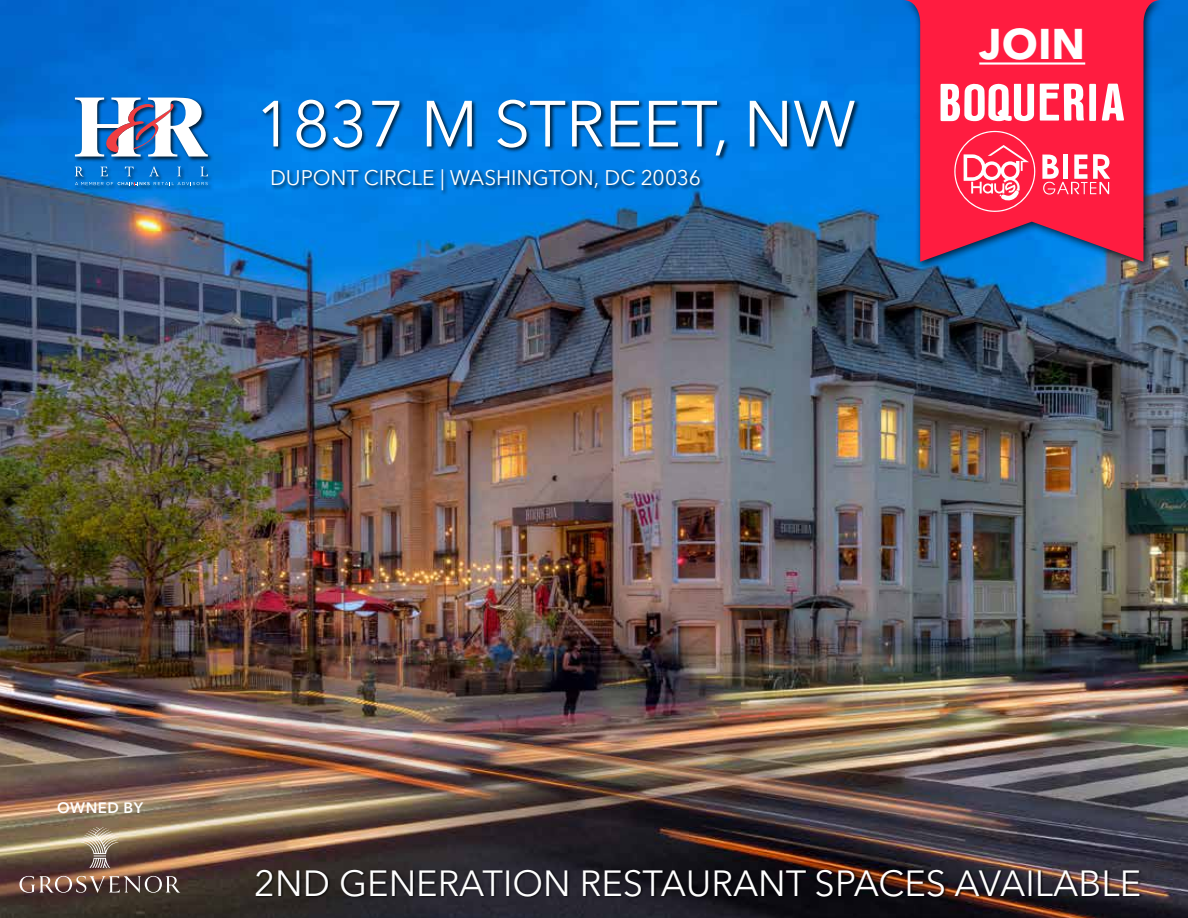
<style>
.page{position:relative;width:1188px;height:918px;background:#fff}
.page>*{position:absolute;margin:0;border:0;box-sizing:border-box;transform-origin:0 0}
.t1{font:64.5px "Avenir Next LT Pro";color:#fff}
.t2{font:700 42.6px "Avenir Next LT Pro";color:#fff}
.t3{font:36.15px "Avenir Next LT Pro";color:#fff}
.t4{font:21px "Avenir Next LT Pro";color:#fff}
.t5{font:600 15px "Avenir Next LT Pro";letter-spacing:.03em;color:#fff}
</style>
<div class="page">
<img style="left:0;top:0;width:1188px;height:918px">
<div style="left:271px;top:168px;width:434px;height:28px;background:#000;opacity:.75"></div>
<div style="left:262px;top:98px;width:599px;height:63px;background:#000;opacity:.75"></div>
<div style="left:256px;top:869px;width:887px;height:30px;background:#000;opacity:.75"></div>
<div style="left:74px;top:96px;width:139px;height:95px;background:#000;opacity:.75"></div>
<svg style="left:75px;top:182px;width:133px;height:4px"></svg>
<svg style="left:75px;top:167px;width:9px;height:9px"></svg>
<svg style="left:101px;top:167px;width:7px;height:9px"></svg>
<svg style="left:125px;top:167px;width:9px;height:9px"></svg>
<svg style="left:149px;top:166px;width:10px;height:10px"></svg>
<svg style="left:177px;top:167px;width:4px;height:9px"></svg>
<svg style="left:201px;top:167px;width:7px;height:9px"></svg>
<svg style="left:75px;top:98px;width:133px;height:59px"></svg>
<div style="left:900px;top:0;width:269px;height:271px;background:#000;opacity:.75"></div>
<svg style="left:903px;top:0;width:258px;height:262px;background:#bb3264"></svg>
<hr style="left:979px;top:62px;width:106px;height:3px;background:#fff">
<svg style="left:1102px;top:84px;width:22px;height:37px"></svg>
<svg style="left:941px;top:84px;width:93px;height:38px"></svg>
<svg style="left:1040px;top:84px;width:56px;height:37px"></svg>
<svg style="left:954px;top:131px;width:156px;height:81px;background:#ff4663"></svg>
<img style="left:20px;top:827px;width:160px;height:66px">
<h1 class="t1" style="left:255px;top:86px;width:602px">1837 M STREET, NW</h1>
<p class="t4" style="left:270px;top:165px;width:432px">DUPONT CIRCLE | WASHINGTON, DC 20036</p>
<p class="t2" style="left:979px;top:18px;width:107px">JOIN</p>
<p class="t5" style="left:57px;top:799px;width:88px">OWNED BY</p>
<p class="t3" style="left:254px;top:861px;width:889px">2ND GENERATION RESTAURANT SPACES AVAILABLE</p>
</div>
